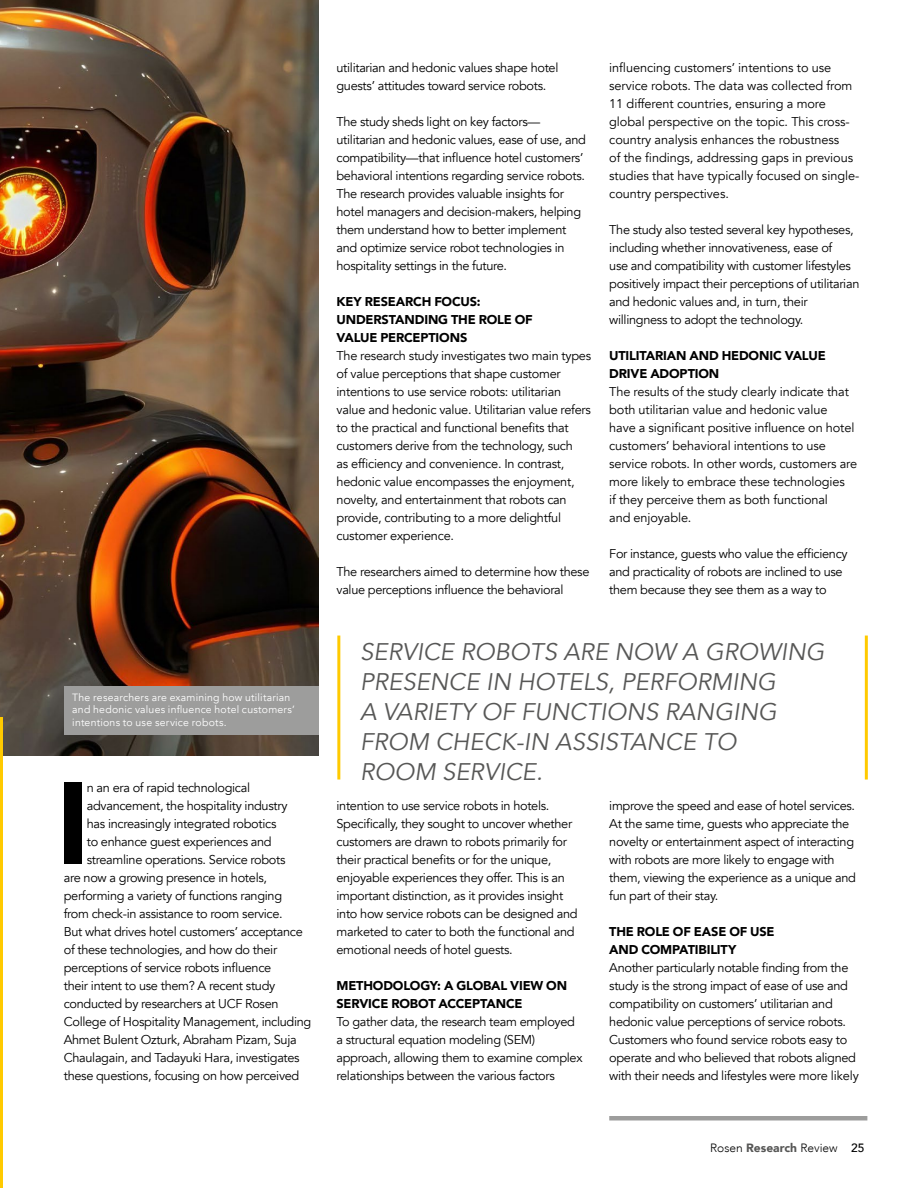
<style>
.page{position:relative;width:918px;height:1188px;background:#fff}
.page>*{position:absolute;margin:0;border:0;box-sizing:border-box;transform-origin:0 0}
.First_Paragraph{font:900 114.45px "Avenir";color:#000}
.PULLQUOTES{font:italic 24px/30px "Avenir";color:#575756}
.BodyText{font:12.75px/18px "Avenir";letter-spacing:-.025em;color:#000}
.First_Paragraph-2{font:12.75px/18px "Avenir";letter-spacing:-.025em;color:#000}
.BodyText-2{font:12.75px/18px "Avenir";letter-spacing:-.005em;color:#000}
.BodyText-3{font:900 12.75px/18px "Avenir";letter-spacing:-.01em;color:#000}
.t1{font:300 12px "Avenir";color:#000}
.Caption_Text{font:10.5px/12.8px "Avenir";letter-spacing:.02em;color:#fff}
.s1{font-weight:900;color:#575756}
.s2{font-weight:500}
</style>
<div class="page">
<hr style="left:609px;top:1116px;width:258px;height:4px;background:#9d9d9c">
<img style="left:0;top:0;width:319px;height:756px">
<svg style="left:0;top:717px;width:3px;height:471px"></svg>
<hr style="left:337px;top:636px;width:3px;height:144px;background:#ffca00">
<hr style="left:865px;top:636px;width:3px;height:144px;background:#ffca00">
<div style="left:64px;top:686px;width:255px;height:49px;background:#9d9d9c"></div>
<p class="Caption_Text" style="left:72px;top:691px;width:224px">The researchers are examining how utilitarian and hedonic values influence hotel customers’ intentions to use service robots.</p>
<p class="First_Paragraph" style="left:56px;top:726px;width:35px">I</p>
<p class="First_Paragraph-2" style="left:87px;top:779px;width:165px">n an era of rapid technological</p>
<p class="First_Paragraph-2" style="left:87px;top:797px;width:202px">advancement, the hospitality industry</p>
<p class="First_Paragraph-2" style="left:87px;top:815px;width:191px">has increasingly integrated robotics</p>
<p class="First_Paragraph-2" style="left:87px;top:833px;width:186px">to enhance guest experiences and</p>
<p class="First_Paragraph-2" style="left:87px;top:851px;width:200px">streamline operations. Service robots</p>
<p class="First_Paragraph-2" style="left:64px;top:869px;width:205px">are now a growing presence in hotels,</p>
<p class="First_Paragraph-2" style="left:64px;top:887px;width:220px">performing a variety of functions ranging</p>
<p class="First_Paragraph-2" style="left:64px;top:905px;width:220px">from check-in assistance to room service.</p>
<p class="First_Paragraph-2" style="left:64px;top:923px;width:241px">But what drives hotel customers’ acceptance</p>
<p class="First_Paragraph-2" style="left:64px;top:941px;width:215px">of these technologies, and how do their</p>
<p class="First_Paragraph-2" style="left:64px;top:959px;width:209px">perceptions of service robots influence</p>
<p class="First_Paragraph-2" style="left:64px;top:977px;width:213px">their intent to use them? A recent study</p>
<p class="First_Paragraph-2" style="left:64px;top:995px;width:216px">conducted by researchers at UCF Rosen</p>
<p class="First_Paragraph-2" style="left:64px;top:1013px;width:249px">College of Hospitality Management, including</p>
<p class="First_Paragraph-2" style="left:64px;top:1031px;width:234px">Ahmet Bulent Ozturk, Abraham Pizam, Suja</p>
<p class="First_Paragraph-2" style="left:64px;top:1049px;width:237px">Chaulagain, and Tadayuki Hara, investigates</p>
<p class="First_Paragraph-2" style="left:64px;top:1067px;width:237px">these questions, focusing on how perceived</p>
<p class="First_Paragraph-2" style="left:337px;top:59px;width:223px">utilitarian and hedonic values shape hotel guests’ attitudes toward service robots.</p>
<p class="BodyText" style="left:337px;top:113px;width:251px">The study sheds light on key factors— utilitarian and hedonic values, ease of use, and compatibility—that influence hotel customers’ behavioral intentions regarding service robots.<br>The research provides valuable insights for hotel managers and decision-makers, helping them understand how to better implement and optimize service robot technologies in hospitality settings in the future.</p>
<p class="BodyText-3" style="left:337px;top:292px;width:198px">KEY RESEARCH FOCUS:<br>UNDERSTANDING THE ROLE OF<br>VALUE PERCEPTIONS</p>
<p class="BodyText" style="left:337px;top:347px;width:256px">The research study investigates two main types of value perceptions that shape customer intentions to use service robots: utilitarian value and hedonic value. Utilitarian value refers to the practical and functional benefits that customers derive from the technology, such<br>as efficiency and convenience. In contrast, hedonic value encompasses the enjoyment, novelty, and entertainment that robots can provide, contributing to a more delightful customer experience.</p>
<p class="BodyText" style="left:337px;top:563px;width:254px">The researchers aimed to determine how these value perceptions influence the behavioral</p>
<p class="BodyText-2" style="left:609px;top:59px;width:252px">influencing customers’ intentions to use service robots. The data was collected from 11 different countries, ensuring a more global perspective on the topic. This cross&shy;country analysis enhances the robustness<br>of the findings, addressing gaps in previous studies that have typically focused on single&shy;country perspectives.</p>
<p class="BodyText" style="left:609px;top:221px;width:252px">The study also tested several key hypotheses, including whether innovativeness, ease of<br>use and compatibility with customer lifestyles positively impact their perceptions of utilitarian and hedonic values and, in turn, their willingness to adopt the technology.</p>
<p class="BodyText-3" style="left:609px;top:346px;width:218px">UTILITARIAN AND HEDONIC VALUE<br>DRIVE ADOPTION</p>
<p class="BodyText" style="left:609px;top:383px;width:249px">The results of the study clearly indicate that both utilitarian value and hedonic value have a significant positive influence on hotel customers’ behavioral intentions to use service robots. In other words, customers are more likely to embrace these technologies<br>if they perceive them as both functional<br>and enjoyable.</p>
<p class="BodyText" style="left:609px;top:545px;width:240px">For instance, guests who value the efficiency and practicality of robots are inclined to use them because they see them as a way to</p>
<p class="PULLQUOTES" style="left:360px;top:637px;width:466px">SERVICE ROBOTS ARE NOW A GROWING<br>PRESENCE IN HOTELS, PERFORMING<br>A VARIETY OF FUNCTIONS RANGING<br>FROM CHECK-IN ASSISTANCE TO<br>ROOM SERVICE.</p>
<p class="BodyText" style="left:337px;top:797px;width:243px">intention to use service robots in hotels.<br>Specifically, they sought to uncover whether customers are drawn to robots primarily for their practical benefits or for the unique, enjoyable experiences they offer. This is an important distinction, as it provides insight into how service robots can be designed and marketed to cater to both the functional and emotional needs of hotel guests.</p>
<p class="BodyText-3" style="left:337px;top:976px;width:232px">METHODOLOGY: A GLOBAL VIEW ON<br>SERVICE ROBOT ACCEPTANCE</p>
<p class="BodyText" style="left:337px;top:1013px;width:248px">To gather data, the research team employed a structural equation modeling (SEM) approach, allowing them to examine complex relationships between the various factors</p>
<p class="BodyText" style="left:609px;top:797px;width:248px">improve the speed and ease of hotel services.<br>At the same time, guests who appreciate the novelty or entertainment aspect of interacting with robots are more likely to engage with them, viewing the experience as a unique and fun part of their stay.</p>
<p class="BodyText-3" style="left:609px;top:922px;width:167px">THE ROLE OF EASE OF USE<br>AND COMPATIBILITY</p>
<p class="BodyText" style="left:609px;top:959px;width:251px">Another particularly notable finding from the study is the strong impact of ease of use and compatibility on customers’ utilitarian and hedonic value perceptions of service robots.<br>Customers who found service robots easy to operate and who believed that robots aligned with their needs and lifestyles were more likely</p>
<p class="t1" style="left:710px;top:1141px;width:156px">Rosen <span class="s1">Research</span> Review <span class="s2">25</span></p>
</div>
